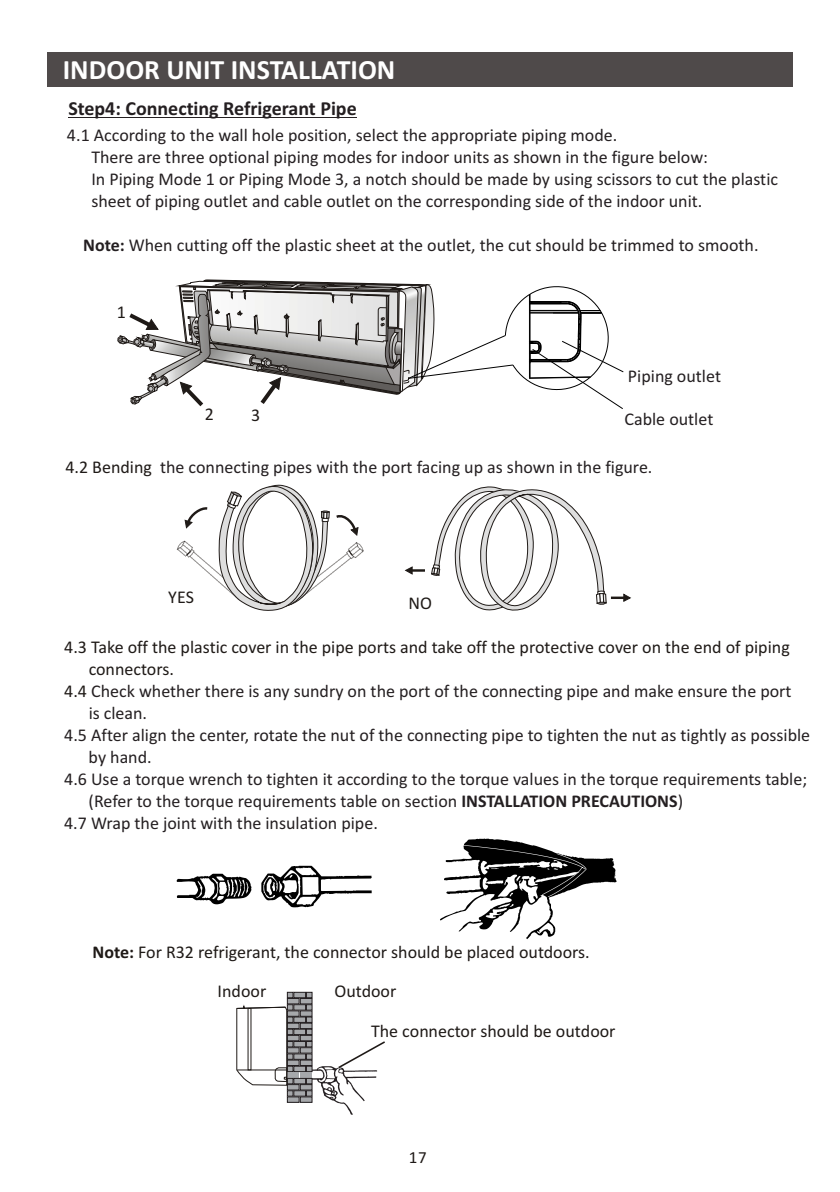
<style>
.page{position:relative;width:840px;height:1192px;background:#fff}
.page>*{position:absolute;margin:0;border:0;box-sizing:border-box;transform-origin:0 0}
.t1{font:700 28px "Calibri";color:#fff}
.t2{font:700 20px "Calibri";color:#241f21}
.t3{font:18px/22px "Calibri";color:#241f21}
.t4{font:18px "Calibri";color:#1f1a17}
.t5{font:17px "Calibri";color:#1f1a17}
.s1{font-weight:700}
.s2{color:#1f1a17}
</style>
<div class="page">
<div style="left:48px;top:52px;width:745px;height:35px;background:#4f4a4a"></div>
<svg style="left:117px;top:279px;width:507px;height:130px"></svg>
<hr style="left:68px;top:117px;width:289px;height:1px;background:#241f21">
<svg style="left:405px;top:566px;width:20px;height:9px"></svg>
<svg style="left:431px;top:486px;width:200px;height:125px"></svg>
<svg style="left:177px;top:484px;width:187px;height:127px"></svg>
<svg style="left:440px;top:839px;width:177px;height:100px"></svg>
<svg style="left:177px;top:874px;width:74px;height:30px"></svg>
<svg style="left:261px;top:866px;width:111px;height:41px"></svg>
<div style="left:287px;top:998px;width:12px;height:6px;background:#a6a8ab"></div>
<div style="left:287px;top:998px;width:12px;height:6px;border:1px solid #241f21"></div>
<div style="left:300px;top:998px;width:12px;height:6px;background:#a6a8ab"></div>
<div style="left:300px;top:998px;width:12px;height:6px;border:1px solid #241f21"></div>
<svg style="left:306px;top:992px;width:6px;height:6px"></svg>
<div style="left:294px;top:992px;width:12px;height:6px;background:#a6a8ab"></div>
<div style="left:294px;top:992px;width:12px;height:6px;border:1px solid #241f21"></div>
<svg style="left:287px;top:992px;width:6px;height:6px"></svg>
<svg style="left:236px;top:1004px;width:149px;height:111px"></svg>
<h1 class="t1" style="left:63px;top:58px;width:334px">INDOOR UNIT INSTALLATION</h1>
<p class="t2" style="left:68px;top:100px;width:290px">Step4: Connecting Refrigerant Pipe</p>
<p class="t3" style="left:91px;top:126px;width:688px;text-indent:-24px">4.1 According to the wall hole position, select the appropriate piping mode.<br>There are three optional piping modes for indoor units as shown in the figure below:<br>In Piping Mode 1 or Piping Mode 3, a notch should be made by using scissors to cut the plastic sheet of piping outlet and cable outlet on the corresponding side of the indoor unit.</p>
<p class="t3" style="left:83px;top:235px;width:677px"><span class="s1">Note:</span> When cutting off the plastic sheet at the outlet, the cut should be trimmed to smooth.</p>
<p class="t4" style="left:117px;top:305px;width:11px">1</p>
<p class="t4" style="left:205px;top:407px;width:11px">2</p>
<p class="t4" style="left:251px;top:408px;width:11px">3</p>
<p class="t3" style="left:628px;top:366px;width:95px">Piping outlet</p>
<p class="t3" style="left:625px;top:410px;width:90px">Cable outlet</p>
<p class="t3" style="left:65px;top:458px;width:589px"><span class="s2">4.2 Bending</span> the connecting pipes with the port facing up as shown in the figure.</p>
<p class="t4" style="left:168px;top:590px;width:27px">YES</p>
<p class="t4" style="left:409px;top:595px;width:25px">NO</p>
<p class="t4" style="left:64px;top:639px;width:727px">4.3 Take off the plastic cover in the pipe ports and take off the protective cover on the end of piping</p>
<p class="t4" style="left:89px;top:661px;width:87px">connectors.</p>
<p class="t3" style="left:64px;top:681px;width:729px"><span class="s2">4.4</span> Check whether there is any sundry on the port of the connecting pipe and make ensure the port</p>
<p class="t3" style="left:89px;top:703px;width:60px">is clean.</p>
<p class="t3" style="left:64px;top:725px;width:748px">4.5 After align the center, rotate the nut of the connecting pipe to tighten the nut as tightly as possible</p>
<p class="t3" style="left:89px;top:747px;width:65px">by hand.</p>
<p class="t3" style="left:64px;top:769px;width:744px">4.6 Use a torque wrench to tighten it according to the torque values in the torque requirements table;</p>
<p class="t3" style="left:89px;top:791px;width:596px">(Refer to the torque requirements table on section <span class="s1">INSTALLATION PRECAUTIONS</span>)</p>
<p class="t3" style="left:64px;top:813px;width:315px">4.7 Wrap the joint with the insulation pipe.</p>
<p class="t4" style="left:93px;top:944px;width:499px"><span class="s1">Note:</span> For R32 refrigerant, the connector should be placed outdoors.</p>
<p class="t4" style="left:218px;top:983px;width:50px">Indoor</p>
<p class="t4" style="left:334px;top:983px;width:63px">Outdoor</p>
<p class="t4" style="left:371px;top:1024px;width:246px">The connector should be outdoor</p>
<p class="t5" style="left:409px;top:1151px;width:19px">17</p>
</div>
